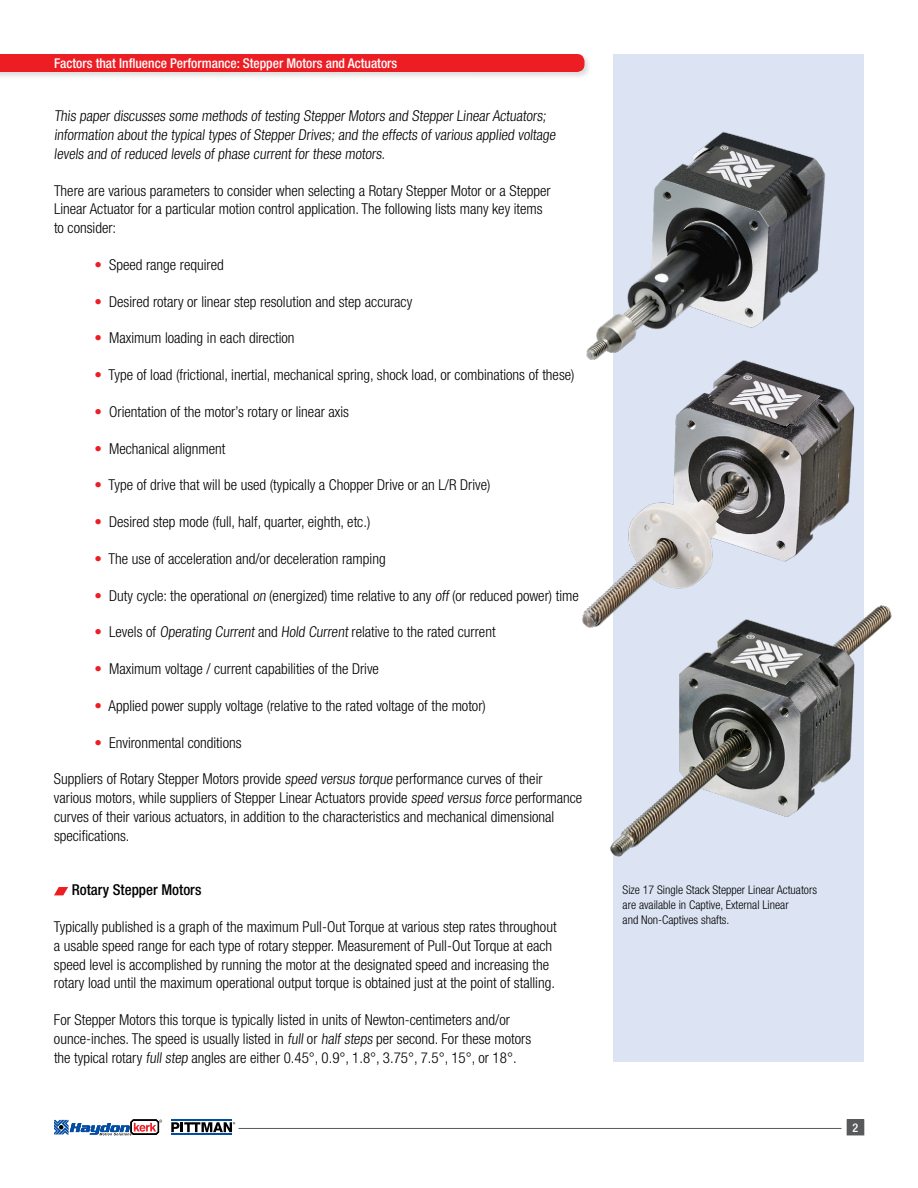
<style>
.page{position:relative;width:918px;height:1188px;background:#fff}
.page>*{position:absolute;margin:0;border:0;box-sizing:border-box;transform-origin:0 0}
.t1{font:300 condensed 15px/18.8px "Helvetica Neue LT Std";color:#000}
.t2{font:500 condensed 15px "Helvetica Neue LT Std";color:#000}
.t3{font:500 condensed 13.5px "Helvetica Neue LT Std";color:#fff}
.t4{font:300 condensed 12px/15px "Helvetica Neue LT Std";color:#000}
.t5{font:500 condensed 12px "Helvetica Neue LT Std";color:#fff}
.s1{color:#ed1d24}
</style>
<div class="page">
<hr style="left:238px;top:1128px;width:604px;height:1px;background:#58595b">
<svg style="left:54px;top:1120px;width:108px;height:15px"></svg>
<svg style="left:171px;top:1122px;width:64px;height:10px"></svg>
<hr style="left:171px;top:1133px;width:61px;height:2px;background:#034ea2">
<hr style="left:171px;top:1120px;width:61px;height:1px;background:#034ea2">
<div style="left:0;top:53px;width:592px;height:27px;background:#000;opacity:.14"></div>
<div style="left:0;top:54px;width:554px;height:18px;background:#ed1d24"></div>
<div style="left:847px;top:1120px;width:17px;height:15px;background:#58595b"></div>
<svg style="left:54px;top:887px;width:14px;height:8px"></svg>
<div style="left:613px;top:54px;width:251px;height:1008px;background:#dce4f4"></div>
<img style="left:554px;top:53px;width:338px;height:804px">
<p class="t3" style="left:54px;top:55px;width:345px">Factors that Influence Performance: Stepper Motors and Actuators</p>
<p class="t1" style="left:54px;top:107px;width:505px">This paper discusses some methods of testing Stepper Motors and Stepper Linear Actuators; information about the typical types of Stepper Drives; and the effects of various applied voltage levels and of reduced levels of phase current for these motors.</p>
<p class="t1" style="left:54px;top:181px;width:498px">There are various parameters to consider when selecting a Rotary Stepper Motor or a Stepper<br>Linear Actuator for a particular motion control application. The following lists many key items to consider:</p>
<p class="t1" style="left:94px;top:255px;width:131px"><span class="s1">•</span> Speed range required</p>
<p class="t1" style="left:94px;top:292px;width:319px"><span class="s1">•</span> Desired rotary or linear step resolution and step accuracy</p>
<p class="t1" style="left:94px;top:329px;width:202px"><span class="s1">•</span> Maximum loading in each direction</p>
<p class="t1" style="left:94px;top:365px;width:482px"><span class="s1">•</span> Type of load (frictional, inertial, mechanical spring, shock load, or combinations of these)</p>
<p class="t1" style="left:94px;top:402px;width:256px"><span class="s1">•</span> Orientation of the motor’s rotary or linear axis</p>
<p class="t1" style="left:94px;top:439px;width:132px"><span class="s1">•</span> Mechanical alignment</p>
<p class="t1" style="left:94px;top:476px;width:397px"><span class="s1">•</span> Type of drive that will be used (typically a Chopper Drive or an L/R Drive)</p>
<p class="t1" style="left:94px;top:512px;width:277px"><span class="s1">•</span> Desired step mode (full, half, quarter, eighth, etc.)</p>
<p class="t1" style="left:94px;top:549px;width:293px"><span class="s1">•</span> The use of acceleration and/or deceleration ramping</p>
<p class="t1" style="left:94px;top:586px;width:486px"><span class="s1">•</span> Duty cycle: the operational on (energized) time relative to any off (or reduced power) time</p>
<p class="t1" style="left:95px;top:623px;width:403px"><span class="s1">•</span> Levels of Operating Current and Hold Current relative to the rated current</p>
<p class="t1" style="left:94px;top:659px;width:286px"><span class="s1">•</span> Maximum voltage / current capabilities of the Drive</p>
<p class="t1" style="left:94px;top:696px;width:393px"><span class="s1">•</span> Applied power supply voltage (relative to the rated voltage of the motor)</p>
<p class="t1" style="left:94px;top:733px;width:149px"><span class="s1">•</span> Environmental conditions</p>
<p class="t1" style="left:54px;top:770px;width:530px">Suppliers of Rotary Stepper Motors provide speed versus torque performance curves of their various motors, while suppliers of Stepper Linear Actuators provide speed versus force performance curves of their various actuators, in addition to the characteristics and mechanical dimensional specifications.</p>
<p class="t2" style="left:72px;top:881px;width:131px">Rotary Stepper Motors</p>
<p class="t1" style="left:54px;top:917px;width:504px">Typically published is a graph of the maximum Pull-Out Torque at various step rates throughout a usable speed range for each type of rotary stepper. Measurement of Pull-Out Torque at each speed level is accomplished by running the motor at the designated speed and increasing the rotary load until the maximum operational output torque is obtained just at the point of stalling.</p>
<p class="t1" style="left:54px;top:1010px;width:479px">For Stepper Motors this torque is typically listed in units of Newton-centimeters and/or ounce-inches. The speed is usually listed in full or half steps per second. For these motors the typical rotary full step angles are either 0.45°, 0.9°, 1.8°, 3.75°, 7.5°, 15°, or 18°.</p>
<p class="t4" style="left:623px;top:882px;width:196px">Size 17 Single Stack Stepper Linear Actuators are available in Captive, External Linear<br>and Non-Captives shafts.</p>
<p class="t5" style="left:853px;top:1120px;width:7px">2</p>
</div>
